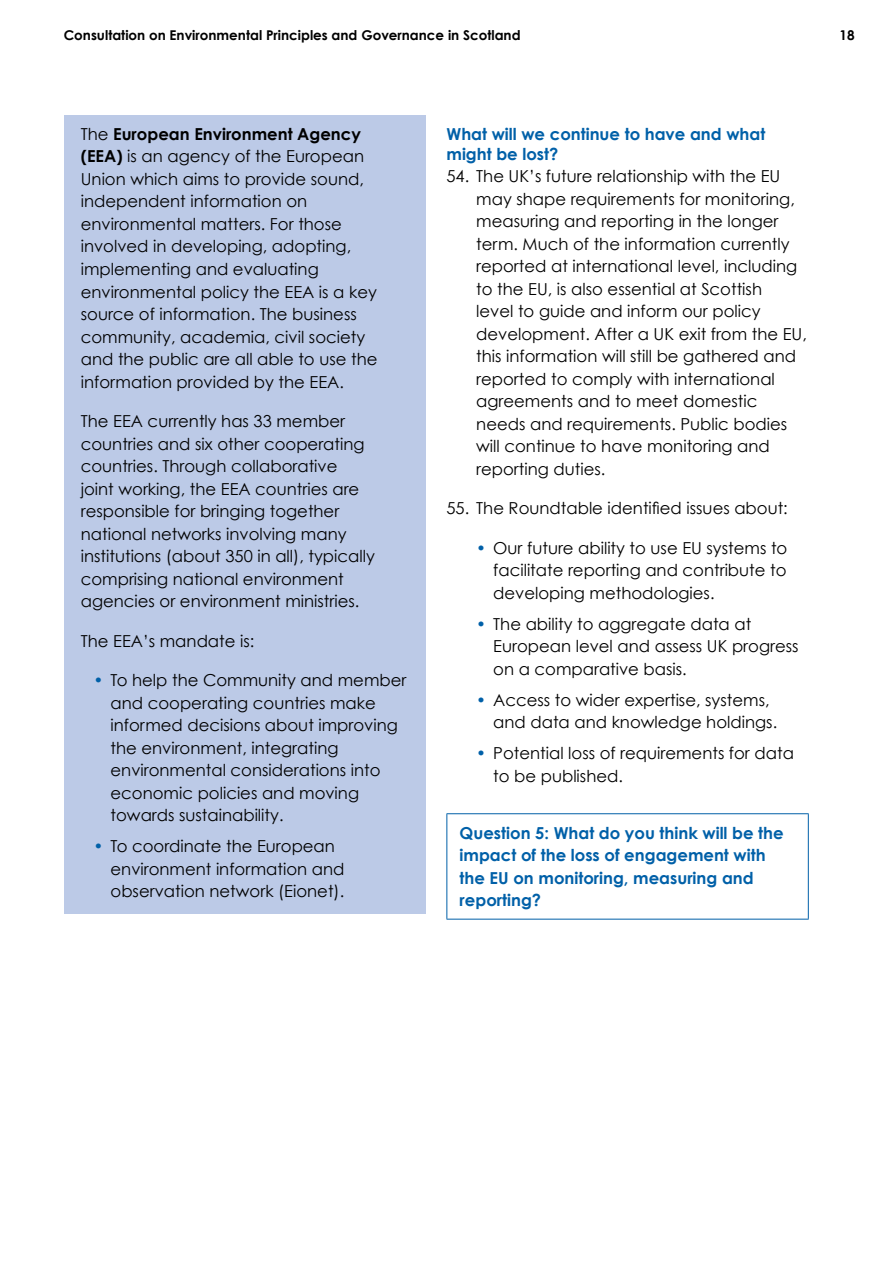
<style>
.page{position:relative;width:893px;height:1263px;background:#fff}
.page>*{position:absolute;margin:0;border:0;box-sizing:border-box;transform-origin:0 0}
.t1{font:16.5px/22.5px "Century Gothic";color:#000}
.t2{font:700 16.5px/22.5px "Century Gothic";color:#0060a8}
.t3{font:700 13.5px "Century Gothic";color:#000}
.s1{font-weight:700}
.s2{color:#0060a8}
</style>
<div class="page">
<hr style="left:446px;top:813px;width:363px;height:1px;background:#0060a8">
<hr style="left:446px;top:814px;width:1px;height:105px;background:#0060a8">
<hr style="left:808px;top:814px;width:1px;height:105px;background:#0060a8">
<hr style="left:446px;top:919px;width:363px;height:1px;background:#0060a8">
<div style="left:64px;top:115px;width:361px;height:289px;background:#bccae7"></div>
<div style="left:64px;top:402px;width:361px;height:221px;background:#bccae7"></div>
<div style="left:64px;top:621px;width:361px;height:42px;background:#bccae7"></div>
<div style="left:64px;top:661px;width:361px;height:176px;background:#bccae7"></div>
<div style="left:64px;top:827px;width:361px;height:86px;background:#bccae7"></div>
<p class="t3" style="left:64px;top:26px;width:458px">Consultation on Environmental Principles and Governance in Scotland</p>
<p class="t3" style="left:840px;top:26px;width:17px">18</p>
<p class="t1" style="left:81px;top:122px;width:298px">The <span class="s1">European Environment Agency (EEA)</span> is an agency of the European Union which aims to provide sound, independent information on environmental matters. For those involved in developing, adopting, implementing and evaluating environmental policy the EEA is a key source of information. The business community, academia, civil society and the public are all able to use the information provided by the EEA.</p>
<p class="t1" style="left:81px;top:410px;width:296px">The EEA currently has 33 member countries and six other cooperating countries. Through collaborative<br>joint working, the EEA countries are responsible for bringing together national networks involving many institutions (about 350 in all), typically comprising national environment agencies or environment ministries.</p>
<p class="t1" style="left:81px;top:629px;width:175px">The EEA’s mandate is:</p>
<p class="t1" style="left:111px;top:669px;width:297px;text-indent:-17px"><span class="s2">•</span> To help the Community and member and cooperating countries make informed decisions about improving the environment, integrating environmental considerations into economic policies and moving towards sustainability.</p>
<p class="t1" style="left:111px;top:835px;width:235px;text-indent:-17px"><span class="s2">•</span> To coordinate the European environment information and observation network (Eionet).</p>
<p class="t2" style="left:446px;top:124px;width:320px;line-height:19.8px">What will we continue to have and what might be lost?</p>
<p class="t1" style="left:476px;top:165px;width:332px;text-indent:-30px">54. The UK’s future relationship with the EU may shape requirements for monitoring, measuring and reporting in the longer term. Much of the information currently reported at international level, including to the EU, is also essential at Scottish<br>level to guide and inform our policy development. After a UK exit from the EU, this information will still be gathered and reported to comply with international agreements and to meet domestic needs and requirements. Public bodies will continue to have monitoring and reporting duties.</p>
<p class="t1" style="left:446px;top:497px;width:343px">55. The Roundtable identified issues about:</p>
<p class="t1" style="left:493px;top:536px;width:296px;text-align:justify;text-indent:-17px"><span class="s2">•</span> Our future ability to use EU systems to facilitate reporting and contribute to developing methodologies.</p>
<p class="t1" style="left:493px;top:612px;width:307px;text-indent:-17px"><span class="s2">•</span> The ability to aggregate data at<br>European level and assess UK progress on a comparative basis.</p>
<p class="t1" style="left:493px;top:688px;width:285px;text-indent:-17px"><span class="s2">•</span> Access to wider expertise, systems, and data and knowledge holdings.</p>
<p class="t1" style="left:493px;top:742px;width:302px;text-indent:-17px"><span class="s2">•</span> Potential loss of requirements for data to be published.</p>
<p class="t2" style="left:460px;top:821px;width:326px">Question 5: What do you think will be the impact of the loss of engagement with the EU on monitoring, measuring and reporting?</p>
</div>
